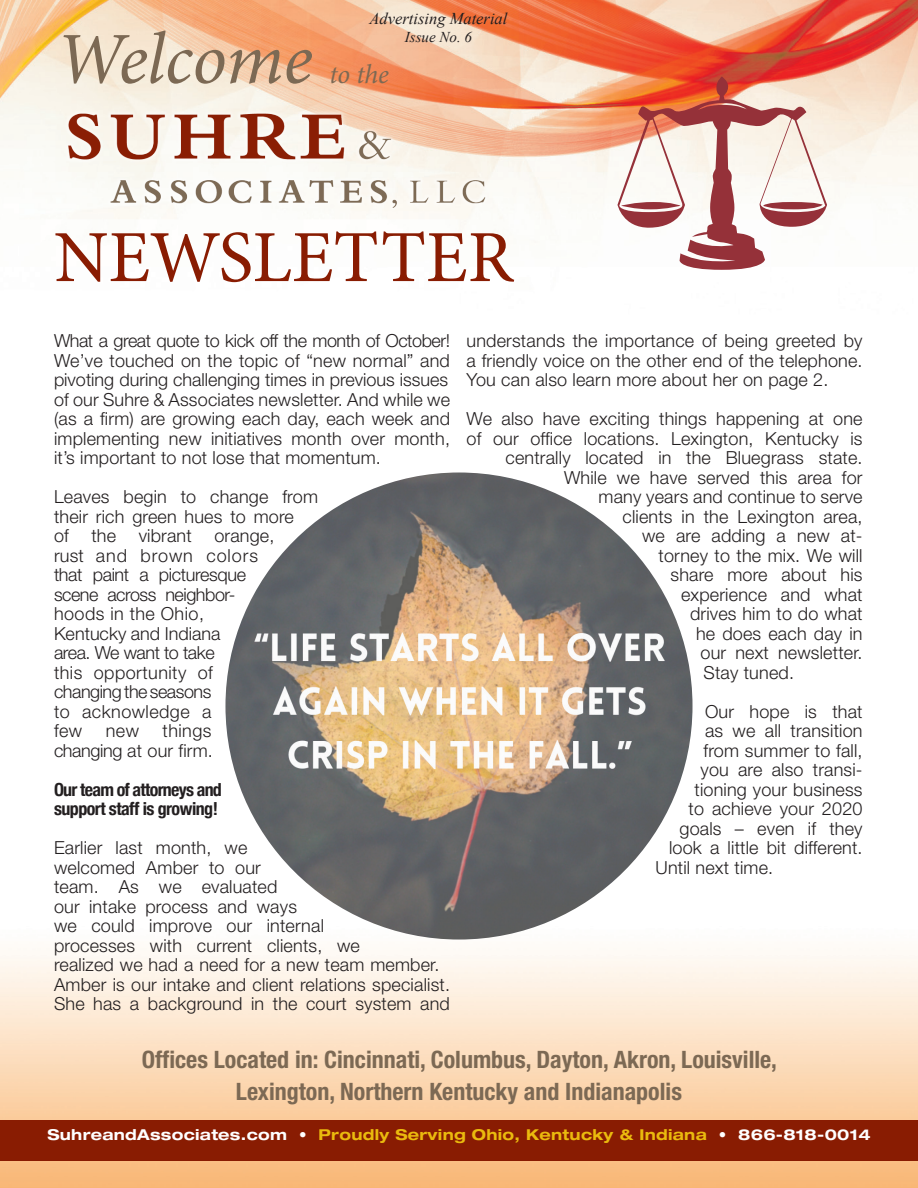
<style>
.page{position:relative;width:918px;height:1188px;background:#fff}
.page>*{position:absolute;margin:0;border:0;box-sizing:border-box;transform-origin:0 0}
.t1{font:73.5px "Minion Pro";color:#891c02}
.t2{font:italic 73.5px "Minion Pro";letter-spacing:-.01em;color:#7c6954}
.t3{font:italic 27px "Minion Pro";color:#7c6954}
.t4{font:700 condensed 24px "Helvetica Neue";color:#7c6954}
.t5{font:300 18px/19.5px "Helvetica Neue";letter-spacing:.01em;color:#231f20;text-align:justify}
.t6{font:300 18px/19.5px "Helvetica Neue";letter-spacing:-.02em;color:#231f20}
.t7{font:700 condensed 18px "Helvetica Neue";letter-spacing:-.03em;color:#231f20}
.t8{font:italic 16.5px "Times New Roman";color:#231f20}
.t9{font:700 expanded 15px "Helvetica Neue";letter-spacing:.02em;color:#fff}
.t10{font:italic 15px "Times New Roman";color:#231f20}
.s1{color:#eaba0e}
</style>
<div class="page">
<img style="left:0;top:0;width:918px;height:227px">
<div style="left:0;top:1120px;width:918px;height:41px;background:#891c02"></div>
<svg style="left:618px;top:76px;width:209px;height:194px"></svg>
<img style="left:54px;top:109px;width:449px;height:110px">
<img style="left:225px;top:472px;width:468px;height:468px;border-radius:234px">
<p class="t2" style="left:56px;top:9px;width:259px">Welcome</p>
<p class="t8" style="left:370px;top:7px;width:139px">Advertising Material</p>
<p class="t10" style="left:405px;top:27px;width:69px">Issue No. 6</p>
<p class="t3" style="left:330px;top:56px;width:61px">to the</p>
<p class="t1" style="left:54px;top:208px;width:461px">NEWSLETTER</p>
<p class="t5" style="left:54px;top:331px;width:398px">What a great quote to kick off the month of October!<br>We’ve touched on the topic of “new normal” and pivoting during challenging times in previous issues</p>
<p class="t5" style="left:54px;top:389px;width:398px">of our Suhre &amp; Associates newsletter. And while we (as a firm) are growing each day, each week and implementing new initiatives month over month, it’s important to not lose that momentum.</p>
<p class="t5" style="left:54px;top:487px;width:266px;text-align:left">Leaves begin to change from their rich green hues to more<br>of</p>
<p class="t5" style="left:91px;top:526px;width:26px">the</p>
<p class="t5" style="left:139px;top:526px;width:55px">vibrant</p>
<p class="t6" style="left:54px;top:526px;width:222px;text-indent:160px">orange, rust and brown colors that paint a picturesque scene across neighbor&shy;hoods in the Ohio,</p>
<p class="t5" style="left:54px;top:623px;width:168px">Kentucky and Indiana area. We want to take</p>
<p class="t5" style="left:54px;top:662px;width:160px">this opportunity of changing the seasons to acknowledge a few</p>
<p class="t5" style="left:54px;top:721px;width:160px;text-align:right">things<br>changing at our firm.</p>
<p class="t7" style="left:54px;top:774px;width:169px">Our team of attorneys and</p>
<p class="t7" style="left:54px;top:794px;width:166px">support staff is growing!</p>
<p class="t5" style="left:54px;top:838px;width:398px;text-align:left">Earlier last month, we<br>welcomed Amber to our<br>team. As we evaluated<br>our intake process and ways<br>we could improve our internal<br>processes with current clients, we<br>realized we had a need for a new team member.<br>Amber is our intake and client relations specialist.<br>She has a background in the court system and</p>
<p class="t5" style="left:106px;top:721px;width:35px">new</p>
<p class="t5" style="left:467px;top:331px;width:398px">understands the importance of being greeted by a friendly voice on the other end of the telephone.<br>You can also learn more about her on page 2.</p>
<p class="t5" style="left:467px;top:409px;width:398px">We also have exciting things happening at one</p>
<p class="t5" style="left:467px;top:428px;width:398px">of our office locations. Lexington, Kentucky is</p>
<p class="t5" style="left:506px;top:448px;width:359px">centrally located in the Bluegrass state.</p>
<p class="t5" style="left:564px;top:467px;width:300px">While we have served this area for</p>
<p class="t5" style="left:599px;top:487px;width:266px">many years and continue to serve</p>
<p class="t5" style="left:623px;top:506px;width:242px">clients in the Lexington area,</p>
<p class="t5" style="left:642px;top:526px;width:222px">we are adding a new at-</p>
<p class="t5" style="left:659px;top:545px;width:206px">torney to the mix. We will</p>
<p class="t5" style="left:671px;top:565px;width:194px">share more about his</p>
<p class="t5" style="left:681px;top:584px;width:183px">experience and what</p>
<p class="t5" style="left:690px;top:604px;width:174px">drives him to do what</p>
<p class="t5" style="left:696px;top:623px;width:168px">he does each day in</p>
<p class="t5" style="left:701px;top:643px;width:164px">our next newsletter.</p>
<p class="t5" style="left:704px;top:662px;width:92px">Stay tuned.</p>
<p class="t5" style="left:705px;top:701px;width:159px">Our hope is that</p>
<p class="t5" style="left:705px;top:721px;width:159px">as we all transition</p>
<p class="t5" style="left:704px;top:740px;width:161px">from summer to fall,</p>
<p class="t5" style="left:701px;top:760px;width:163px">you are also transi-</p>
<p class="t5" style="left:695px;top:779px;width:170px">tioning your business</p>
<p class="t5" style="left:689px;top:799px;width:176px">to achieve your 2020</p>
<p class="t5" style="left:680px;top:818px;width:185px">goals – even if they</p>
<p class="t5" style="left:669px;top:838px;width:195px">look a little bit different.</p>
<p class="t5" style="left:656px;top:857px;width:119px">Until next time.</p>
<p class="t4" style="left:142px;top:1045px;width:637px">Offices Located in: Cincinnati, Columbus, Dayton, Akron, Louisville,</p>
<p class="t4" style="left:236px;top:1077px;width:448px">Lexington, Northern Kentucky and Indianapolis</p>
<p class="t9" style="left:47px;top:1125px;width:825px">SuhreandAssociates.com • <span class="s1">Proudly Serving Ohio, Kentucky &amp; Indiana</span> • 866-818-0014</p>
</div>
